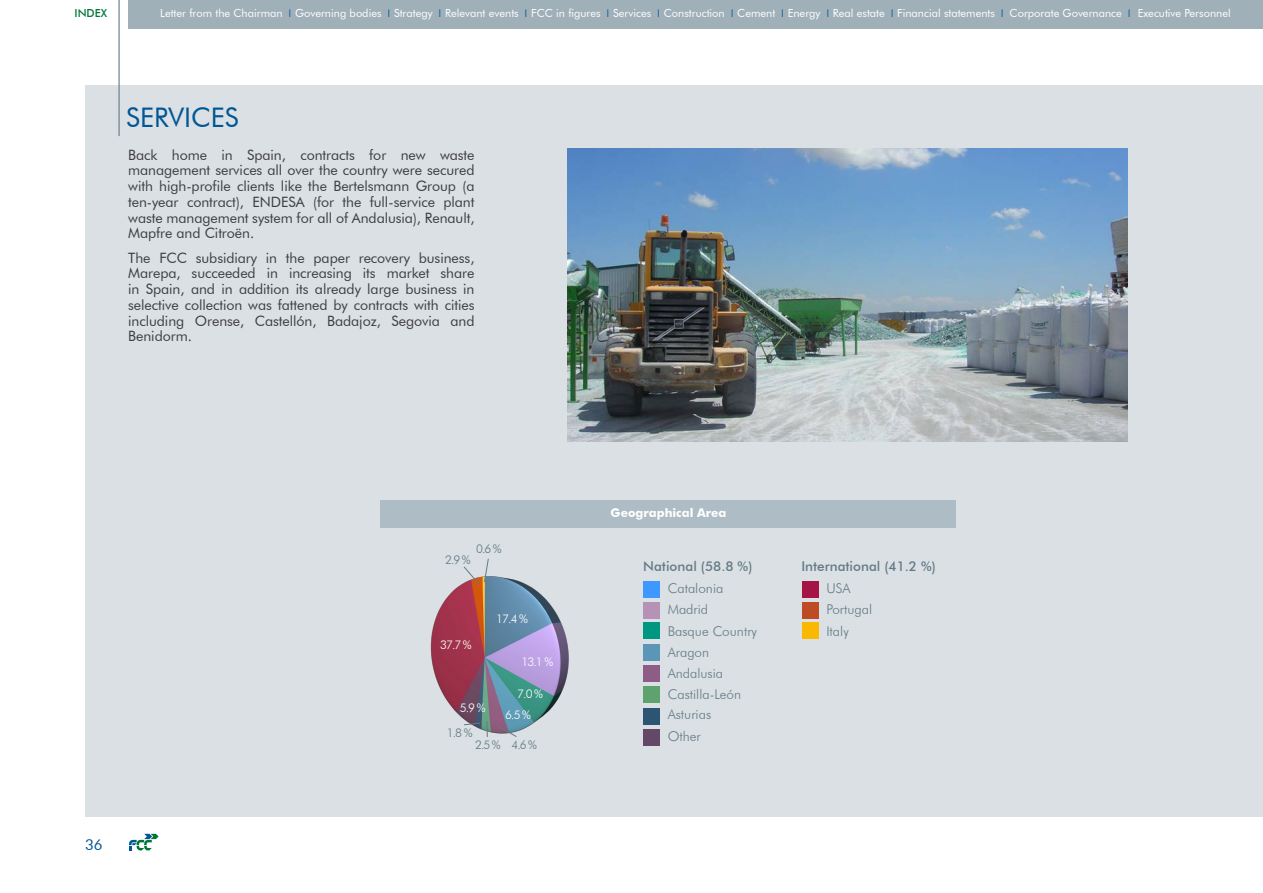
<style>
.page{position:relative;width:1263px;height:893px;background:#fff}
.page>*{position:absolute;margin:0;border:0;box-sizing:border-box;transform-origin:0 0}
.t1{font:27px "Futura BT";color:#005697}
.t2{font:15px "Futura BT";color:#005697}
.t3{font:14.25px/15.8px "Futura BT";letter-spacing:-.005em;color:#3e3d40;text-align:justify}
.t4{font:300 13.5px/21px "Futura BT";color:#647a85}
.t5{font:500 13.5px "Futura BT";color:#647a85}
.t6{font:300 12px/20.7px "Futura BT";color:#fff}
.t7{font:300 12px "Futura BT";color:#647a85}
.t8{font:700 12px "Futura BT";color:#fff}
.t9{font:11.1px "Futura BT";color:#fff}
.t10{font:500 11.1px "Futura BT";color:#00763b}
.s1{color:#005697}
</style>
<div class="page">
<svg style="left:129px;top:834px;width:30px;height:16px"></svg>
<div style="left:85px;top:85px;width:1178px;height:731px;background:#dae0e3"></div>
<hr style="left:118px;top:0;width:2px;height:136px;background:#647a85">
<img style="left:567px;top:149px;width:561px;height:293px">
<img style="left:431px;top:576px;width:138px;height:158px">
<div style="left:381px;top:500px;width:575px;height:28px;background:#aebdc5"></div>
<div style="left:643px;top:581px;width:17px;height:16px;background:#3e98ff"></div>
<div style="left:643px;top:602px;width:17px;height:17px;background:#b692b7"></div>
<div style="left:643px;top:622px;width:17px;height:17px;background:#009781"></div>
<div style="left:643px;top:644px;width:17px;height:17px;background:#5c96b7"></div>
<div style="left:643px;top:665px;width:17px;height:17px;background:#8e5d85"></div>
<div style="left:643px;top:686px;width:17px;height:17px;background:#5ea36d"></div>
<div style="left:643px;top:708px;width:17px;height:16px;background:#2c5574"></div>
<div style="left:643px;top:729px;width:17px;height:16px;background:#654767"></div>
<div style="left:802px;top:581px;width:16px;height:16px;background:#a41445"></div>
<div style="left:802px;top:602px;width:16px;height:17px;background:#bd4c24"></div>
<div style="left:802px;top:622px;width:16px;height:17px;background:#fab900"></div>
<svg style="left:498px;top:726px;width:19px;height:11px"></svg>
<svg style="left:487px;top:721px;width:1px;height:16px"></svg>
<svg style="left:463px;top:723px;width:17px;height:2px"></svg>
<svg style="left:463px;top:558px;width:26px;height:27px"></svg>
<div style="left:128px;top:0;width:1135px;height:28px;background:#9fb0b9"></div>
<p class="t10" style="left:75px;top:7px;width:34px">INDEX</p>
<p class="t9" style="left:160px;top:6px;width:1072px">Letter from the Chairman <span class="s1">❘</span> Governing bodies <span class="s1">❘</span> Strategy <span class="s1">❘</span> Relevant events <span class="s1">❘</span> FCC in figures <span class="s1">❘</span> Services <span class="s1">❘</span> Construction <span class="s1">❘</span> Cement <span class="s1">❘</span> Energy <span class="s1">❘</span> Real estate <span class="s1">❘</span> Financial statements <span class="s1">❘</span> Corporate Governance <span class="s1">❘</span> Executive Personnel</p>
<h1 class="t1" style="left:126px;top:101px;width:114px">SERVICES</h1>
<p class="t3" style="left:128px;top:147px;width:348px">Back home in Spain, contracts for new waste management services all over the country were secured with high-profile clients like the Bertelsmann Group (a ten-year contract), ENDESA (for the full-service plant waste management system for all of Andalusia), Renault, Mapfre and Citroën.</p>
<p class="t3" style="left:128px;top:250px;width:348px">The FCC subsidiary in the paper recovery business, Marepa, succeeded in increasing its market share in Spain, and in addition its already large business in selective collection was fattened by contracts with cities including Orense, Castellón, Badajoz, Segovia and Benidorm.</p>
<p class="t2" style="left:85px;top:836px;width:19px">36</p>
<p class="t7" style="left:476px;top:542px;width:27px">0.6 %</p>
<p class="t7" style="left:445px;top:552px;width:27px">2.9 %</p>
<p class="t6" style="left:496px;top:608px;width:33px">17.4 %</p>
<p class="t6" style="left:521px;top:651px;width:33px">13.1 %</p>
<p class="t6" style="left:505px;top:683px;width:39px;text-indent:12px">7.0 %<br>6.5 %</p>
<p class="t6" style="left:440px;top:635px;width:33px">37.7 %</p>
<p class="t6" style="left:460px;top:697px;width:27px">5.9 %</p>
<p class="t7" style="left:475px;top:737px;width:64px">2.5 % 4.6 %</p>
<p class="t7" style="left:447px;top:726px;width:27px">1.8 %</p>
<p class="t8" style="left:611px;top:505px;width:117px">Geographical Area</p>
<p class="t5" style="left:643px;top:558px;width:111px">National (58.8 %)</p>
<p class="t4" style="left:668px;top:578px;width:91px">Catalonia<br>Madrid<br>Basque Country<br>Aragon<br>Andalusia<br>Castilla-León<br>Asturias</p>
<p class="t4" style="left:668px;top:726px;width:35px">Other</p>
<p class="t5" style="left:801px;top:558px;width:136px">International (41.2 %)</p>
<p class="t4" style="left:826px;top:578px;width:47px">USA<br>Portugal<br>Italy</p>
</div>
